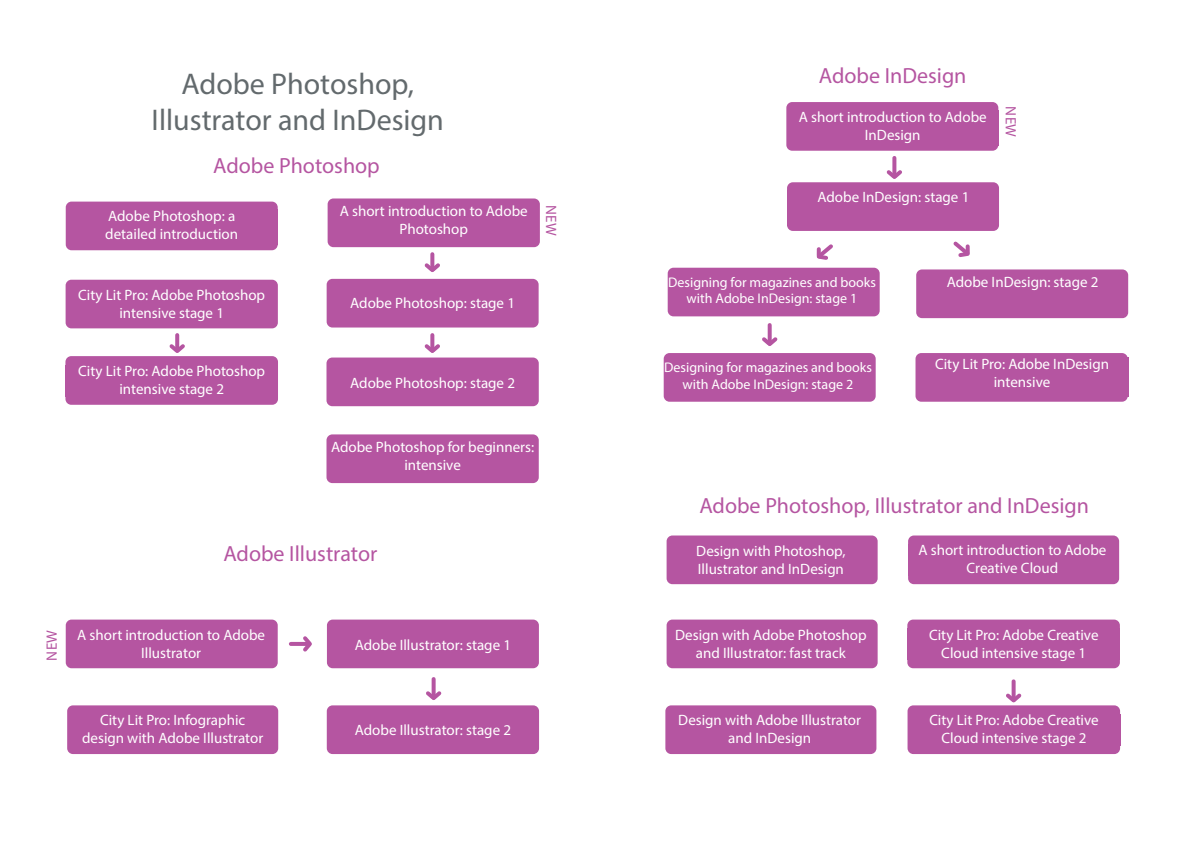
<style>
.page{position:relative;width:1191px;height:842px;background:#fff}
.page>*{position:absolute;margin:0;border:0;box-sizing:border-box;transform-origin:0 0}
.Paragraph_Style_1{font:30px "Myriad Pro";color:#636a6d}
.Paragraph_Style_1-2{font:22px "Myriad Pro";color:#b555a1}
.t1{font:15px/18px "Myriad Pro";color:#fff;text-align:center}
.t2{font:15px "Myriad Pro";letter-spacing:.025em;color:#b555a1}
.t3{font:14px/16.8px "Myriad Pro";color:#fff;text-align:center}
</style>
<div class="page">
<div style="left:66px;top:280px;width:212px;height:48px;background:#b555a1;border-radius:6px"></div>
<div style="left:327px;top:279px;width:211px;height:48px;background:#b555a1;border-radius:6px"></div>
<div style="left:65px;top:356px;width:213px;height:49px;background:#b555a1;border-radius:6px"></div>
<svg style="left:175px;top:335px;width:4px;height:6px"></svg>
<svg style="left:169px;top:341px;width:16px;height:12px"></svg>
<div style="left:326px;top:358px;width:213px;height:48px;background:#b555a1;border-radius:6px"></div>
<div style="left:327px;top:620px;width:212px;height:48px;background:#b555a1;border-radius:6px"></div>
<svg style="left:431px;top:679px;width:4px;height:9px"></svg>
<svg style="left:426px;top:688px;width:16px;height:12px"></svg>
<div style="left:67px;top:705px;width:211px;height:49px;background:#b555a1;border-radius:6px"></div>
<div style="left:327px;top:705px;width:212px;height:49px;background:#b555a1;border-radius:6px"></div>
<svg style="left:430px;top:254px;width:4px;height:6px"></svg>
<svg style="left:424px;top:260px;width:16px;height:12px"></svg>
<div style="left:66px;top:202px;width:212px;height:48px;background:#b555a1;border-radius:6px"></div>
<div style="left:326px;top:434px;width:213px;height:49px;background:#b555a1;border-radius:6px"></div>
<div style="left:327px;top:198px;width:213px;height:49px;background:#b555a1;border-radius:6px"></div>
<hr style="left:291px;top:642px;width:19px;height:4px;background:#b555a1">
<svg style="left:299px;top:636px;width:13px;height:16px"></svg>
<div style="left:787px;top:182px;width:212px;height:49px;background:#b555a1;border-radius:6px"></div>
<div style="left:907px;top:620px;width:212px;height:48px;background:#b555a1;border-radius:6px"></div>
<svg style="left:1011px;top:681px;width:4px;height:9px"></svg>
<svg style="left:1006px;top:690px;width:16px;height:13px"></svg>
<div style="left:666px;top:535px;width:211px;height:49px;background:#b555a1;border-radius:6px"></div>
<div style="left:915px;top:353px;width:212px;height:49px;background:#b555a1;border-radius:6px"></div>
<div style="left:907px;top:705px;width:213px;height:49px;background:#b555a1;border-radius:6px"></div>
<div style="left:667px;top:268px;width:212px;height:48px;background:#b555a1;border-radius:6px"></div>
<svg style="left:953px;top:241px;width:17px;height:16px"></svg>
<svg style="left:816px;top:244px;width:17px;height:16px"></svg>
<div style="left:916px;top:269px;width:212px;height:49px;background:#b555a1;border-radius:6px"></div>
<div style="left:666px;top:620px;width:211px;height:48px;background:#b555a1;border-radius:6px"></div>
<div style="left:665px;top:705px;width:211px;height:49px;background:#b555a1;border-radius:6px"></div>
<div style="left:908px;top:535px;width:211px;height:49px;background:#b555a1;border-radius:6px"></div>
<div style="left:663px;top:353px;width:212px;height:49px;background:#b555a1;border-radius:6px"></div>
<svg style="left:892px;top:158px;width:4px;height:8px"></svg>
<svg style="left:886px;top:166px;width:16px;height:13px"></svg>
<svg style="left:767px;top:325px;width:4px;height:9px"></svg>
<svg style="left:762px;top:334px;width:16px;height:12px"></svg>
<div style="left:786px;top:102px;width:212px;height:49px;background:#b555a1;border-radius:6px"></div>
<div style="left:66px;top:620px;width:212px;height:48px;background:#b555a1;border-radius:6px"></div>
<svg style="left:430px;top:335px;width:4px;height:6px"></svg>
<svg style="left:424px;top:341px;width:16px;height:12px"></svg>
<p class="Paragraph_Style_1" style="left:181px;top:65px;width:234px">Adobe Photoshop,</p>
<p class="Paragraph_Style_1" style="left:152px;top:101px;width:294px">Illustrator and InDesign</p>
<p class="Paragraph_Style_1-2" style="left:213px;top:152px;width:168px">Adobe Photoshop</p>
<p class="t1" style="left:108px;top:207px;width:129px">Adobe Photoshop: a</p>
<p class="t1" style="left:105px;top:225px;width:134px">detailed introduction</p>
<p class="t1" style="left:340px;top:202px;width:189px">A short introduction to Adobe<br>Photoshop</p>
<p class="t2" style="left:560px;top:205px;width:32px;rotate:90deg">NEW</p>
<p class="t1" style="left:78px;top:286px;width:188px">City Lit Pro: Adobe Photoshop intensive stage 1</p>
<p class="t1" style="left:350px;top:294px;width:166px">Adobe Photoshop: stage 1</p>
<p class="t1" style="left:78px;top:362px;width:188px">City Lit Pro: Adobe Photoshop intensive stage 2</p>
<p class="t1" style="left:350px;top:374px;width:166px">Adobe Photoshop: stage 2</p>
<p class="t1" style="left:331px;top:438px;width:205px">Adobe Photoshop for beginners: intensive</p>
<p class="Paragraph_Style_1-2" style="left:223px;top:540px;width:155px">Adobe Illustrator</p>
<p class="t2" style="left:42px;top:660px;width:32px;rotate:-90deg">NEW</p>
<p class="t1" style="left:77px;top:625px;width:189px">A short introduction to Adobe<br>Illustrator</p>
<p class="t1" style="left:100px;top:711px;width:147px">City Lit Pro: Infographic</p>
<p class="t1" style="left:82px;top:729px;width:183px">design with Adobe Illustrator</p>
<p class="t1" style="left:355px;top:635px;width:158px">Adobe Illustrator: stage 1</p>
<p class="t1" style="left:355px;top:721px;width:158px">Adobe Illustrator: stage 2</p>
<p class="Paragraph_Style_1-2" style="left:819px;top:62px;width:149px">Adobe InDesign</p>
<p class="t1" style="left:798px;top:107px;width:189px">A short introduction to Adobe<br>InDesign</p>
<p class="t1" style="left:817px;top:188px;width:153px">Adobe InDesign: stage 1</p>
<p class="t2" style="left:1020px;top:106px;width:32px;rotate:90deg">NEW</p>
<p class="t3" style="left:668px;top:273px;width:209px">Designing for magazines and books with Adobe InDesign: stage 1</p>
<p class="t1" style="left:946px;top:273px;width:153px">Adobe InDesign: stage 2</p>
<p class="t3" style="left:664px;top:359px;width:209px">Designing for magazines and books with Adobe InDesign: stage 2</p>
<p class="t1" style="left:935px;top:355px;width:175px">City Lit Pro: Adobe InDesign intensive</p>
<p class="Paragraph_Style_1-2" style="left:699px;top:492px;width:391px">Adobe Photoshop, Illustrator and InDesign</p>
<p class="t1" style="left:696px;top:541px;width:151px;text-align:left">Design with Photoshop,<br>Illustrator and InDesign</p>
<p class="t1" style="left:918px;top:541px;width:189px">A short introduction to Adobe<br>Creative Cloud</p>
<p class="t1" style="left:675px;top:625px;width:193px">Design with Adobe Photoshop and Illustrator: fast track</p>
<p class="t1" style="left:929px;top:625px;width:171px">City Lit Pro: Adobe Creative<br>Cloud intensive stage 1</p>
<p class="t1" style="left:678px;top:711px;width:184px">Design with Adobe Illustrator and InDesign</p>
<p class="t1" style="left:929px;top:711px;width:171px">City Lit Pro: Adobe Creative<br>Cloud intensive stage 2</p>
</div>
